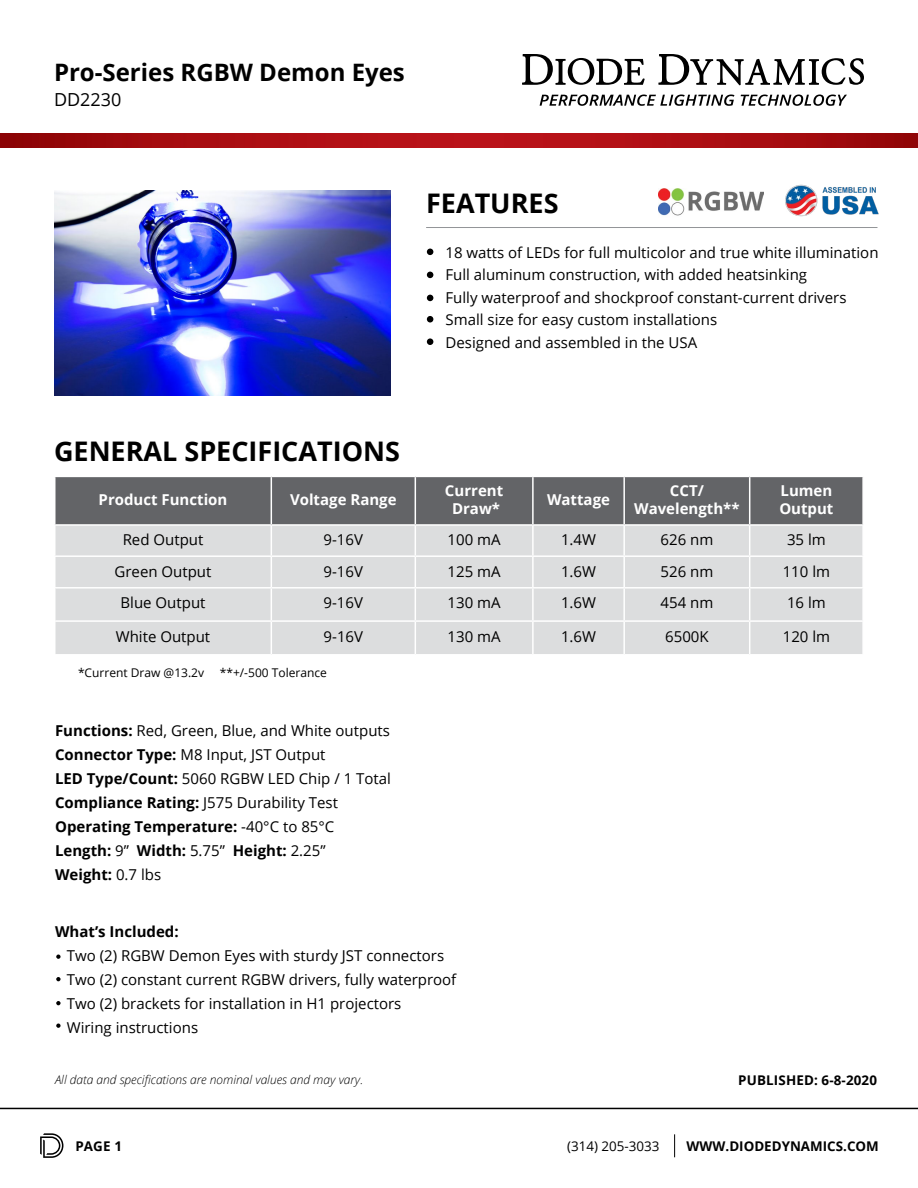
<style>
.page{position:relative;width:918px;height:1188px;background:#fff}
.page>*{position:absolute;margin:0;border:0;box-sizing:border-box;transform-origin:0 0}
.t1{font:700 27px "Open Sans";color:#000}
.t2{font:700 24px "Open Sans";color:#000}
.t3{font:18px "Open Sans";color:#000}
.t4{font:15px/24px "Open Sans";color:#000}
.t5{font:700 15px/18px "Open Sans";color:#fff;text-align:center}
.t6{font:700 15px "Open Sans";color:#000}
.t7{font:700 13.35px "Open Sans";letter-spacing:.01em;color:#000}
.t8{font:13.35px "Open Sans";color:#000}
.t9{font:italic 300 12px "Open Sans";color:#000}
.t10{font:12px "Open Sans";color:#000}
.s1{font-weight:700}
</style>
<div class="page">
<svg style="left:522px;top:54px;width:123px;height:31px"></svg>
<svg style="left:658px;top:54px;width:206px;height:31px"></svg>
<svg style="left:540px;top:95px;width:194px;height:11px"></svg>
<svg style="left:741px;top:95px;width:106px;height:11px"></svg>
<img style="left:0;top:134px;width:918px;height:13px">
<hr style="left:0;top:1108px;width:918px;height:1px;background:#000">
<svg style="left:674px;top:1134px;width:1px;height:23px"></svg>
<svg style="left:40px;top:1133px;width:23px;height:25px"></svg>
<img style="left:54px;top:191px;width:337px;height:205px">
<hr style="left:426px;top:227px;width:451px;height:1px;background:#939598">
<div style="left:56px;top:557px;width:806px;height:63px;background:#dcddde"></div>
<div style="left:55px;top:588px;width:216px;height:33px;background:#dcddde"></div>
<div style="left:55px;top:621px;width:216px;height:34px;background:#dcddde"></div>
<div style="left:272px;top:622px;width:590px;height:32px;background:#dcddde"></div>
<svg style="left:55px;top:477px;width:807px;height:78px;background:#929395"></svg>
<hr style="left:271px;top:557px;width:1px;height:30px;background:#fff">
<hr style="left:415px;top:557px;width:1px;height:30px;background:#fff">
<hr style="left:532px;top:557px;width:2px;height:30px;background:#fff">
<hr style="left:623px;top:557px;width:2px;height:30px;background:#fff">
<hr style="left:749px;top:557px;width:1px;height:30px;background:#fff">
<hr style="left:54px;top:587px;width:217px;height:2px;background:#fff">
<hr style="left:54px;top:589px;width:2px;height:31px;background:#fff">
<hr style="left:271px;top:587px;width:144px;height:2px;background:#fff">
<hr style="left:271px;top:589px;width:1px;height:31px;background:#fff">
<hr style="left:415px;top:587px;width:118px;height:2px;background:#fff">
<hr style="left:415px;top:589px;width:1px;height:31px;background:#fff">
<hr style="left:533px;top:587px;width:91px;height:2px;background:#fff">
<hr style="left:532px;top:589px;width:2px;height:31px;background:#fff">
<hr style="left:624px;top:587px;width:126px;height:2px;background:#fff">
<hr style="left:623px;top:589px;width:2px;height:31px;background:#fff">
<hr style="left:750px;top:587px;width:114px;height:2px;background:#fff">
<hr style="left:749px;top:589px;width:1px;height:31px;background:#fff">
<hr style="left:54px;top:620px;width:217px;height:2px;background:#fff">
<hr style="left:54px;top:622px;width:2px;height:32px;background:#fff">
<hr style="left:415px;top:622px;width:1px;height:32px;background:#fff">
<hr style="left:532px;top:622px;width:2px;height:32px;background:#fff">
<hr style="left:623px;top:622px;width:2px;height:32px;background:#fff">
<hr style="left:749px;top:622px;width:1px;height:32px;background:#fff">
<hr style="left:54px;top:654px;width:217px;height:2px;background:#fff">
<hr style="left:54px;top:477px;width:2px;height:47px;background:#fff">
<hr style="left:271px;top:477px;width:1px;height:47px;background:#fff">
<hr style="left:415px;top:477px;width:1px;height:47px;background:#fff">
<hr style="left:532px;top:477px;width:2px;height:47px;background:#fff">
<hr style="left:623px;top:477px;width:2px;height:47px;background:#fff">
<hr style="left:749px;top:477px;width:1px;height:47px;background:#fff">
<hr style="left:54px;top:524px;width:217px;height:2px;background:#fff">
<hr style="left:271px;top:524px;width:144px;height:2px;background:#fff">
<hr style="left:415px;top:524px;width:118px;height:2px;background:#fff">
<hr style="left:533px;top:524px;width:91px;height:2px;background:#fff">
<hr style="left:624px;top:524px;width:126px;height:2px;background:#fff">
<hr style="left:750px;top:524px;width:114px;height:2px;background:#fff">
<svg style="left:427px;top:249px;width:6px;height:6px"></svg>
<svg style="left:427px;top:316px;width:6px;height:6px"></svg>
<svg style="left:427px;top:272px;width:6px;height:6px"></svg>
<svg style="left:427px;top:295px;width:6px;height:6px"></svg>
<svg style="left:56px;top:955px;width:5px;height:4px"></svg>
<img style="left:658px;top:188px;width:105px;height:28px">
<img style="left:785px;top:185px;width:94px;height:32px">
<div style="left:427px;top:338px;width:6px;height:7px;background:#000;border-radius:50%"></div>
<svg style="left:56px;top:977px;width:5px;height:4px"></svg>
<svg style="left:56px;top:1001px;width:5px;height:4px"></svg>
<svg style="left:56px;top:1024px;width:5px;height:4px"></svg>
<h2 class="t2" style="left:54px;top:56px;width:352px">Pro-Series RGBW Demon Eyes</h2>
<p class="t3" style="left:54px;top:87px;width:69px">DD2230</p>
<h1 class="t1" style="left:426px;top:184px;width:134px">FEATURES</h1>
<p class="t4" style="left:446px;top:241px;width:435px;line-height:22.5px">18 watts of LEDs for full multicolor and true white illumination Full aluminum construction, with added heatsinking<br>Fully waterproof and shockproof constant-current drivers Small size for easy custom installations<br>Designed and assembled in the USA</p>
<h1 class="t1" style="left:54px;top:432px;width:348px">GENERAL SPECIFICATIONS</h1>
<p class="t5" style="left:99px;top:490px;width:130px">Product Function</p>
<p class="t5" style="left:290px;top:490px;width:108px">Voltage Range</p>
<p class="t5" style="left:445px;top:481px;width:60px">Current<br>Draw*</p>
<p class="t5" style="left:547px;top:490px;width:64px">Wattage</p>
<p class="t5" style="left:634px;top:481px;width:107px">CCT/<br>Wavelength**</p>
<p class="t5" style="left:779px;top:481px;width:56px;text-align:left">Lumen<br>Output</p>
<p class="t4" style="left:123px;top:528px;width:82px">Red Output</p>
<p class="t4" style="left:324px;top:528px;width:41px">9-16V</p>
<p class="t4" style="left:448px;top:528px;width:55px">100 mA</p>
<p class="t4" style="left:561px;top:528px;width:37px">1.4W</p>
<p class="t4" style="left:661px;top:528px;width:54px">626 nm</p>
<p class="t4" style="left:787px;top:528px;width:40px">35 lm</p>
<p class="t4" style="left:115px;top:559px;width:98px">Green Output</p>
<p class="t4" style="left:324px;top:559px;width:41px">9-16V</p>
<p class="t4" style="left:448px;top:559px;width:55px">125 mA</p>
<p class="t4" style="left:561px;top:559px;width:37px">1.6W</p>
<p class="t4" style="left:661px;top:559px;width:54px">526 nm</p>
<p class="t4" style="left:783px;top:559px;width:49px">110 lm</p>
<p class="t4" style="left:121px;top:590px;width:86px">Blue Output</p>
<p class="t4" style="left:324px;top:590px;width:41px">9-16V</p>
<p class="t4" style="left:448px;top:590px;width:55px">130 mA</p>
<p class="t4" style="left:561px;top:590px;width:37px">1.6W</p>
<p class="t4" style="left:661px;top:590px;width:54px">454 nm</p>
<p class="t4" style="left:787px;top:590px;width:40px">16 lm</p>
<p class="t4" style="left:116px;top:624px;width:96px">White Output</p>
<p class="t4" style="left:324px;top:624px;width:41px">9-16V</p>
<p class="t4" style="left:448px;top:624px;width:55px">130 mA</p>
<p class="t4" style="left:561px;top:624px;width:37px">1.6W</p>
<p class="t4" style="left:665px;top:624px;width:45px">6500K</p>
<p class="t4" style="left:783px;top:624px;width:49px">120 lm</p>
<p class="t10" style="left:78px;top:664px;width:128px">*Current Draw @13.2v</p>
<p class="t10" style="left:220px;top:664px;width:109px">**+/-500 Tolerance</p>
<p class="t4" style="left:55px;top:718px;width:337px"><span class="s1">Functions:</span> Red, Green, Blue, and White outputs <span class="s1">Connector Type:</span> M8 Input, JST Output<br><span class="s1">LED Type/Count:</span> 5060 RGBW LED Chip / 1 Total <span class="s1">Compliance Rating:</span> J575 Durability Test <span class="s1">Operating Temperature:</span> -40°C to 85°C <span class="s1">Length:</span> 9” <span class="s1">Width:</span> 5.75” <span class="s1">Height:</span> 2.25”<br><span class="s1">Weight:</span> 0.7 lbs</p>
<p class="t6" style="left:55px;top:921px;width:125px">What’s Included:</p>
<p class="t4" style="left:67px;top:943px;width:391px">Two (2) RGBW Demon Eyes with sturdy JST connectors Two (2) constant current RGBW drivers, fully waterproof Two (2) brackets for installation in H1 projectors<br>Wiring instructions</p>
<p class="t9" style="left:55px;top:1071px;width:310px">All data and specifications are nominal values and may vary.</p>
<p class="t7" style="left:738px;top:1070px;width:140px">PUBLISHED: 6-8-2020</p>
<p class="t7" style="left:75px;top:1137px;width:48px">PAGE 1</p>
<p class="t8" style="left:567px;top:1137px;width:94px">(314) 205-3033</p>
<p class="t7" style="left:686px;top:1137px;width:194px">WWW.DIODEDYNAMICS.COM</p>
</div>
